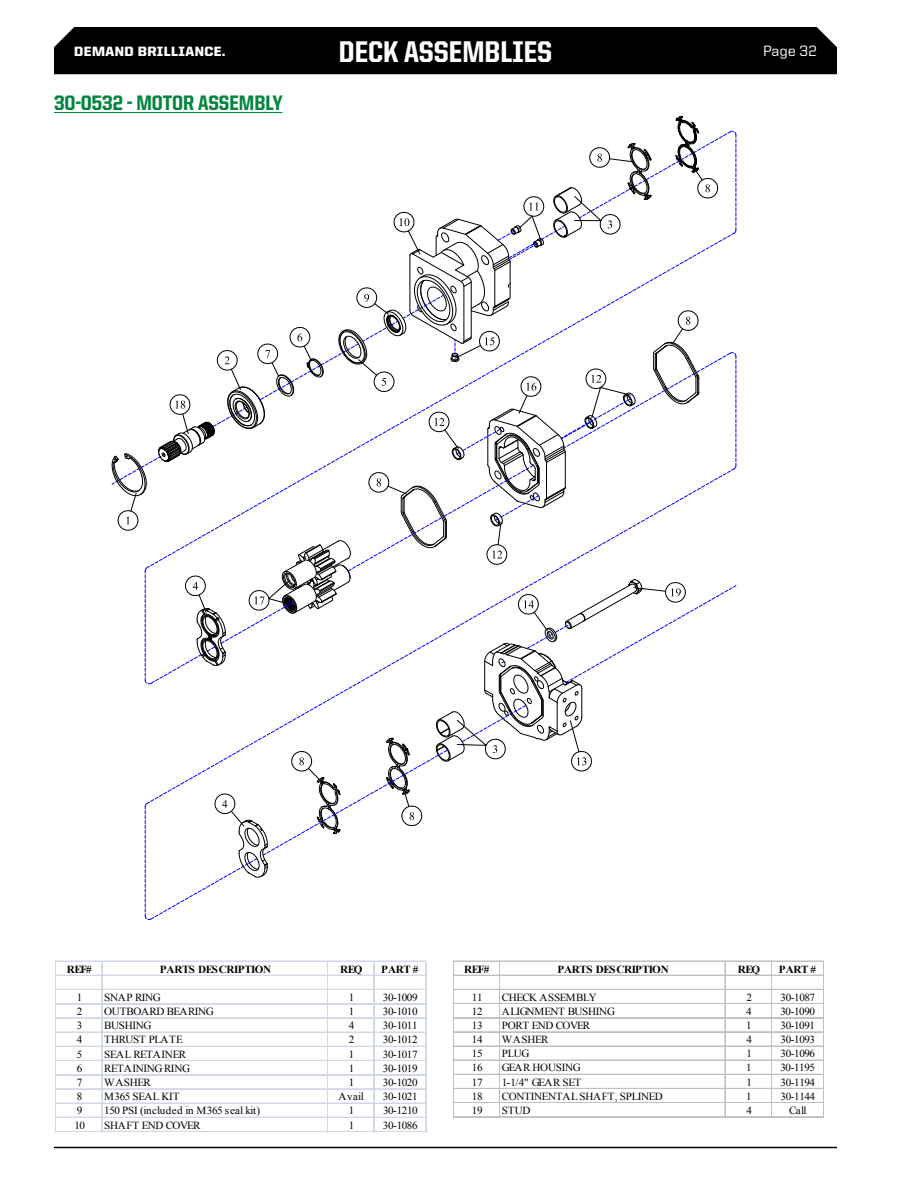
<style>
.page{position:relative;width:918px;height:1188px;background:#fff}
.page>*{position:absolute;margin:0;border:0;box-sizing:border-box;transform-origin:0 0}
.t1{font:800 30px "United Sans Semi Cond";color:#fff}
.t2{font:800 21px "United Sans Semi Cond";color:#00853f}
.t3{font:500 15px "United Sans Reg";color:#fff}
.t4{font:900 13.5px "United Sans Reg";letter-spacing:.03em;color:#fff}
.t5{font:10.8px "Times New Roman";letter-spacing:-.035em;color:#000}
.t6{font:700 10.8px "Times New Roman";letter-spacing:-.03em;color:#000}
</style>
<div class="page">
<div style="left:54px;top:27px;width:783px;height:47px;background:#000"></div>
<hr style="left:54px;top:1147px;width:783px;height:1px;background:#000">
<svg style="left:111px;top:116px;width:626px;height:804px"></svg>
<hr style="left:56px;top:961px;width:370px;height:1px;background:#d0d7e5">
<hr style="left:56px;top:975px;width:370px;height:1px;background:#d0d7e5">
<hr style="left:56px;top:989px;width:370px;height:1px;background:#d0d7e5">
<hr style="left:56px;top:1003px;width:370px;height:1px;background:#d0d7e5">
<hr style="left:56px;top:1004px;width:370px;height:1px;background:#d0d7e5">
<hr style="left:56px;top:1017px;width:370px;height:1px;background:#d0d7e5">
<hr style="left:56px;top:1018px;width:370px;height:1px;background:#d0d7e5">
<hr style="left:56px;top:1032px;width:370px;height:1px;background:#d0d7e5">
<hr style="left:56px;top:1046px;width:370px;height:1px;background:#d0d7e5">
<hr style="left:56px;top:1060px;width:370px;height:1px;background:#d0d7e5">
<hr style="left:56px;top:1074px;width:370px;height:1px;background:#d0d7e5">
<hr style="left:56px;top:1075px;width:370px;height:1px;background:#d0d7e5">
<hr style="left:56px;top:1088px;width:370px;height:1px;background:#d0d7e5">
<hr style="left:56px;top:1089px;width:370px;height:1px;background:#d0d7e5">
<hr style="left:56px;top:1103px;width:370px;height:1px;background:#d0d7e5">
<hr style="left:56px;top:1117px;width:370px;height:1px;background:#d0d7e5">
<hr style="left:56px;top:1131px;width:370px;height:1px;background:#d0d7e5">
<hr style="left:56px;top:961px;width:1px;height:171px;background:#d0d7e5">
<hr style="left:102px;top:961px;width:1px;height:171px;background:#d0d7e5">
<hr style="left:327px;top:961px;width:1px;height:171px;background:#d0d7e5">
<hr style="left:374px;top:961px;width:1px;height:171px;background:#d0d7e5">
<hr style="left:426px;top:961px;width:1px;height:171px;background:#d0d7e5">
<hr style="left:453px;top:961px;width:370px;height:1px;background:#c0c0c0">
<hr style="left:453px;top:975px;width:370px;height:1px;background:#c0c0c0">
<hr style="left:453px;top:989px;width:370px;height:1px;background:#c0c0c0">
<hr style="left:453px;top:1003px;width:370px;height:1px;background:#c0c0c0">
<hr style="left:453px;top:1017px;width:370px;height:1px;background:#c0c0c0">
<hr style="left:453px;top:1018px;width:370px;height:1px;background:#c0c0c0">
<hr style="left:453px;top:1031px;width:370px;height:1px;background:#c0c0c0">
<hr style="left:453px;top:1032px;width:370px;height:1px;background:#c0c0c0">
<hr style="left:453px;top:1046px;width:370px;height:1px;background:#c0c0c0">
<hr style="left:453px;top:1060px;width:370px;height:1px;background:#c0c0c0">
<hr style="left:453px;top:1074px;width:370px;height:1px;background:#c0c0c0">
<hr style="left:453px;top:1088px;width:370px;height:1px;background:#c0c0c0">
<hr style="left:453px;top:1102px;width:370px;height:1px;background:#c0c0c0">
<hr style="left:453px;top:1103px;width:370px;height:1px;background:#c0c0c0">
<hr style="left:453px;top:1116px;width:370px;height:1px;background:#c0c0c0">
<hr style="left:453px;top:1117px;width:370px;height:1px;background:#c0c0c0">
<hr style="left:453px;top:961px;width:1px;height:157px;background:#c0c0c0">
<hr style="left:499px;top:961px;width:1px;height:157px;background:#c0c0c0">
<hr style="left:725px;top:961px;width:1px;height:157px;background:#c0c0c0">
<hr style="left:771px;top:961px;width:1px;height:157px;background:#c0c0c0">
<hr style="left:823px;top:961px;width:1px;height:157px;background:#c0c0c0">
<hr style="left:54px;top:112px;width:228px;height:1px;background:#00853f">
<p class="t4" style="left:74px;top:44px;width:152px">DEMAND BRILLIANCE.</p>
<h2 class="t2" style="left:54px;top:92px;width:230px">30-0532 - MOTOR ASSEMBLY</h2>
<h1 class="t1" style="left:339px;top:36px;width:215px">DECK ASSEMBLIES</h1>
<h3 class="t3" style="left:763px;top:43px;width:55px">Page 32</h3>
<p class="t6" style="left:67px;top:962px;width:27px">REF#</p>
<p class="t6" style="left:160px;top:962px;width:113px">PARTS DESCRIPTION</p>
<p class="t6" style="left:340px;top:962px;width:24px">REQ</p>
<p class="t6" style="left:381px;top:962px;width:39px">PART #</p>
<p class="t5" style="left:77px;top:990px;width:7px">1</p>
<p class="t5" style="left:104px;top:990px;width:58px">SNAP RING</p>
<p class="t5" style="left:349px;top:990px;width:7px">1</p>
<p class="t5" style="left:383px;top:990px;width:36px">30-1009</p>
<p class="t5" style="left:77px;top:1004px;width:7px">2</p>
<p class="t5" style="left:104px;top:1004px;width:111px">OUTBOARD BEARING</p>
<p class="t5" style="left:349px;top:1004px;width:7px">1</p>
<p class="t5" style="left:383px;top:1004px;width:36px">30-1010</p>
<p class="t5" style="left:77px;top:1018px;width:7px">3</p>
<p class="t5" style="left:104px;top:1018px;width:49px">BUSHING</p>
<p class="t5" style="left:349px;top:1018px;width:7px">4</p>
<p class="t5" style="left:383px;top:1018px;width:36px">30-1011</p>
<p class="t5" style="left:77px;top:1032px;width:7px">4</p>
<p class="t5" style="left:104px;top:1032px;width:80px">THRUST PLATE</p>
<p class="t5" style="left:349px;top:1032px;width:7px">2</p>
<p class="t5" style="left:383px;top:1032px;width:36px">30-1012</p>
<p class="t5" style="left:77px;top:1047px;width:7px">5</p>
<p class="t5" style="left:104px;top:1047px;width:83px">SEAL RETAINER</p>
<p class="t5" style="left:349px;top:1047px;width:7px">1</p>
<p class="t5" style="left:383px;top:1047px;width:36px">30-1017</p>
<p class="t5" style="left:77px;top:1061px;width:7px">6</p>
<p class="t5" style="left:104px;top:1061px;width:87px">RETAINING RING</p>
<p class="t5" style="left:349px;top:1061px;width:7px">1</p>
<p class="t5" style="left:383px;top:1061px;width:36px">30-1019</p>
<p class="t5" style="left:77px;top:1075px;width:7px">7</p>
<p class="t5" style="left:104px;top:1075px;width:48px">WASHER</p>
<p class="t5" style="left:349px;top:1075px;width:7px">1</p>
<p class="t5" style="left:383px;top:1075px;width:36px">30-1020</p>
<p class="t5" style="left:77px;top:1089px;width:7px">8</p>
<p class="t5" style="left:104px;top:1089px;width:77px">M365 SEAL KIT</p>
<p class="t5" style="left:338px;top:1089px;width:27px">Avail</p>
<p class="t5" style="left:383px;top:1089px;width:36px">30-1021</p>
<p class="t5" style="left:77px;top:1103px;width:7px">9</p>
<p class="t5" style="left:104px;top:1103px;width:158px">150 PSI (included in M365 seal kit)</p>
<p class="t5" style="left:349px;top:1103px;width:7px">1</p>
<p class="t5" style="left:383px;top:1103px;width:36px">30-1210</p>
<p class="t5" style="left:74px;top:1118px;width:12px">10</p>
<p class="t5" style="left:104px;top:1118px;width:98px">SHAFT END COVER</p>
<p class="t5" style="left:349px;top:1118px;width:7px">1</p>
<p class="t5" style="left:383px;top:1118px;width:36px">30-1086</p>
<p class="t6" style="left:464px;top:962px;width:27px">REF#</p>
<p class="t6" style="left:557px;top:962px;width:113px">PARTS DESCRIPTION</p>
<p class="t6" style="left:738px;top:962px;width:24px">REQ</p>
<p class="t6" style="left:779px;top:962px;width:39px">PART #</p>
<p class="t5" style="left:472px;top:990px;width:12px">11</p>
<p class="t5" style="left:502px;top:990px;width:97px">CHECK ASSEMBLY</p>
<p class="t5" style="left:746px;top:990px;width:7px">2</p>
<p class="t5" style="left:781px;top:990px;width:36px">30-1087</p>
<p class="t5" style="left:472px;top:1004px;width:12px">12</p>
<p class="t5" style="left:502px;top:1004px;width:115px">ALIGNMENT BUSHING</p>
<p class="t5" style="left:746px;top:1004px;width:7px">4</p>
<p class="t5" style="left:780px;top:1004px;width:36px">30-1090</p>
<p class="t5" style="left:472px;top:1018px;width:12px">13</p>
<p class="t5" style="left:502px;top:1018px;width:90px">PORT END COVER</p>
<p class="t5" style="left:746px;top:1018px;width:7px">1</p>
<p class="t5" style="left:780px;top:1018px;width:36px">30-1091</p>
<p class="t5" style="left:472px;top:1032px;width:12px">14</p>
<p class="t5" style="left:502px;top:1032px;width:48px">WASHER</p>
<p class="t5" style="left:746px;top:1032px;width:7px">4</p>
<p class="t5" style="left:781px;top:1032px;width:36px">30-1093</p>
<p class="t5" style="left:472px;top:1046px;width:12px">15</p>
<p class="t5" style="left:502px;top:1046px;width:29px">PLUG</p>
<p class="t5" style="left:746px;top:1046px;width:7px">1</p>
<p class="t5" style="left:781px;top:1046px;width:36px">30-1096</p>
<p class="t5" style="left:472px;top:1061px;width:12px">16</p>
<p class="t5" style="left:502px;top:1061px;width:80px">GEAR HOUSING</p>
<p class="t5" style="left:746px;top:1061px;width:7px">1</p>
<p class="t5" style="left:780px;top:1061px;width:36px">30-1195</p>
<p class="t5" style="left:472px;top:1075px;width:12px">17</p>
<p class="t5" style="left:502px;top:1075px;width:81px">1-1/4" GEAR SET</p>
<p class="t5" style="left:746px;top:1075px;width:7px">1</p>
<p class="t5" style="left:781px;top:1075px;width:36px">30-1194</p>
<p class="t5" style="left:472px;top:1089px;width:12px">18</p>
<p class="t5" style="left:502px;top:1089px;width:163px">CONTINENTAL SHAFT, SPLINED</p>
<p class="t5" style="left:746px;top:1089px;width:7px">1</p>
<p class="t5" style="left:781px;top:1089px;width:36px">30-1144</p>
<p class="t5" style="left:472px;top:1103px;width:12px">19</p>
<p class="t5" style="left:502px;top:1103px;width:30px">STUD</p>
<p class="t5" style="left:746px;top:1103px;width:7px">4</p>
<p class="t5" style="left:789px;top:1103px;width:19px">Call</p>
</div>
